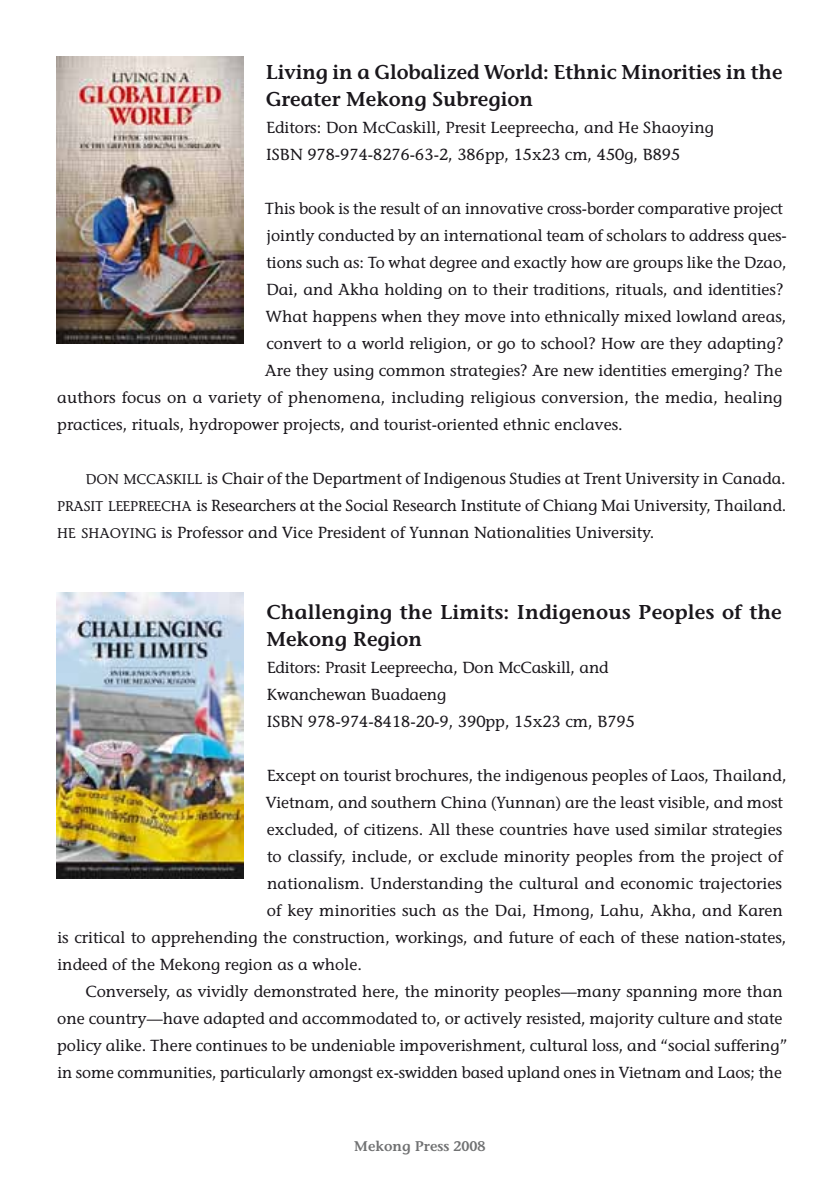
<style>
.page{position:relative;width:840px;height:1191px;background:#fff}
.page>*{position:absolute;margin:0;border:0;box-sizing:border-box;transform-origin:0 0}
.t1{font:600 20px/27px "Stone Informal Std";color:#1a171c}
.t2{font:500 16px/27px "Stone Informal Std";color:#1a171c}
.t3{font:600 14px "Stone Informal Std";color:#707172}
.s1{font-size:14px}
</style>
<div class="page">
<img style="left:57px;top:57px;width:186px;height:287px">
<img style="left:57px;top:592px;width:186px;height:286px">
<p class="t1" style="left:266px;top:59px;width:517px">Living in a Globalized World: Ethnic Minorities in the<br>Greater Mekong Subregion</p>
<p class="t2" style="left:266px;top:114px;width:449px">Editors: Don McCaskill, Presit Leepreecha, and He Shaoying<br>ISBN 978-974-8276-63-2, 386pp, 15x23 cm, 450g, B895</p>
<p class="t2" style="left:265px;top:195px;width:519px">This book is the result of an innovative cross-border comparative project</p>
<p class="t2" style="left:266px;top:222px;width:521px">jointly conducted by an international team of scholars to address ques-</p>
<p class="t2" style="left:266px;top:249px;width:521px">tions such as: To what degree and exactly how are groups like the Dzao,</p>
<p class="t2" style="left:266px;top:276px;width:518px">Dai, and Akha holding on to their traditions, rituals, and identities?</p>
<p class="t2" style="left:265px;top:303px;width:522px">What happens when they move into ethnically mixed lowland areas,</p>
<p class="t2" style="left:266px;top:330px;width:518px">convert to a world religion, or go to school? How are they adapting?</p>
<p class="t2" style="left:265px;top:357px;width:518px">Are they using common strategies? Are new identities emerging? The</p>
<p class="t2" style="left:57px;top:384px;width:726px">authors focus on a variety of phenomena, including religious conversion, the media, healing</p>
<p class="t2" style="left:57px;top:411px;width:566px">practices, rituals, hydropower projects, and tourist-oriented ethnic enclaves.</p>
<p class="t2" style="left:57px;top:465px;width:730px;text-align:justify;text-indent:29px"><span class="s1">DON MCCASKILL</span> is Chair of the Department of Indigenous Studies at Trent University in Canada.<br><span class="s1">PRASIT LEEPREECHA</span> is Researchers at the Social Research Institute of Chiang Mai University, Thailand.<br><span class="s1">HE SHAOYING</span> is Professor and Vice President of Yunnan Nationalities University.</p>
<p class="t1" style="left:266px;top:599px;width:516px">Challenging the Limits: Indigenous Peoples of the<br>Mekong Region</p>
<p class="t2" style="left:267px;top:654px;width:369px">Editors: Prasit Leepreecha, Don McCaskill, and<br>Kwanchewan Buadaeng<br>ISBN 978-974-8418-20-9, 390pp, 15x23 cm, B795</p>
<p class="t2" style="left:267px;top:762px;width:521px">Except on tourist brochures, the indigenous peoples of Laos, Thailand,</p>
<p class="t2" style="left:265px;top:789px;width:518px">Vietnam, and southern China (Yunnan) are the least visible, and most</p>
<p class="t2" style="left:267px;top:816px;width:516px">excluded, of citizens. All these countries have used similar strategies</p>
<p class="t2" style="left:267px;top:843px;width:517px">to classify, include, or exclude minority peoples from the project of</p>
<p class="t2" style="left:267px;top:870px;width:516px">nationalism. Understanding the cultural and economic trajectories</p>
<p class="t2" style="left:267px;top:897px;width:517px">of key minorities such as the Dai, Hmong, Lahu, Akha, and Karen</p>
<p class="t2" style="left:57px;top:924px;width:730px">is critical to apprehending the construction, workings, and future of each of these nation-states,</p>
<p class="t2" style="left:57px;top:951px;width:306px">indeed of the Mekong region as a whole.</p>
<p class="t2" style="left:85px;top:978px;width:698px">Conversely, as vividly demonstrated here, the minority peoples—many spanning more than</p>
<p class="t2" style="left:57px;top:1005px;width:726px">one country—have adapted and accommodated to, or actively resisted, majority culture and state</p>
<p class="t2" style="left:57px;top:1032px;width:731px">policy alike. There continues to be undeniable impoverishment, cultural loss, and “social suffering”</p>
<p class="t2" style="left:57px;top:1059px;width:725px">in some communities, particularly amongst ex-swidden based upland ones in Vietnam and Laos; the</p>
<p class="t3" style="left:354px;top:1137px;width:133px">Mekong Press 2008</p>
</div>
